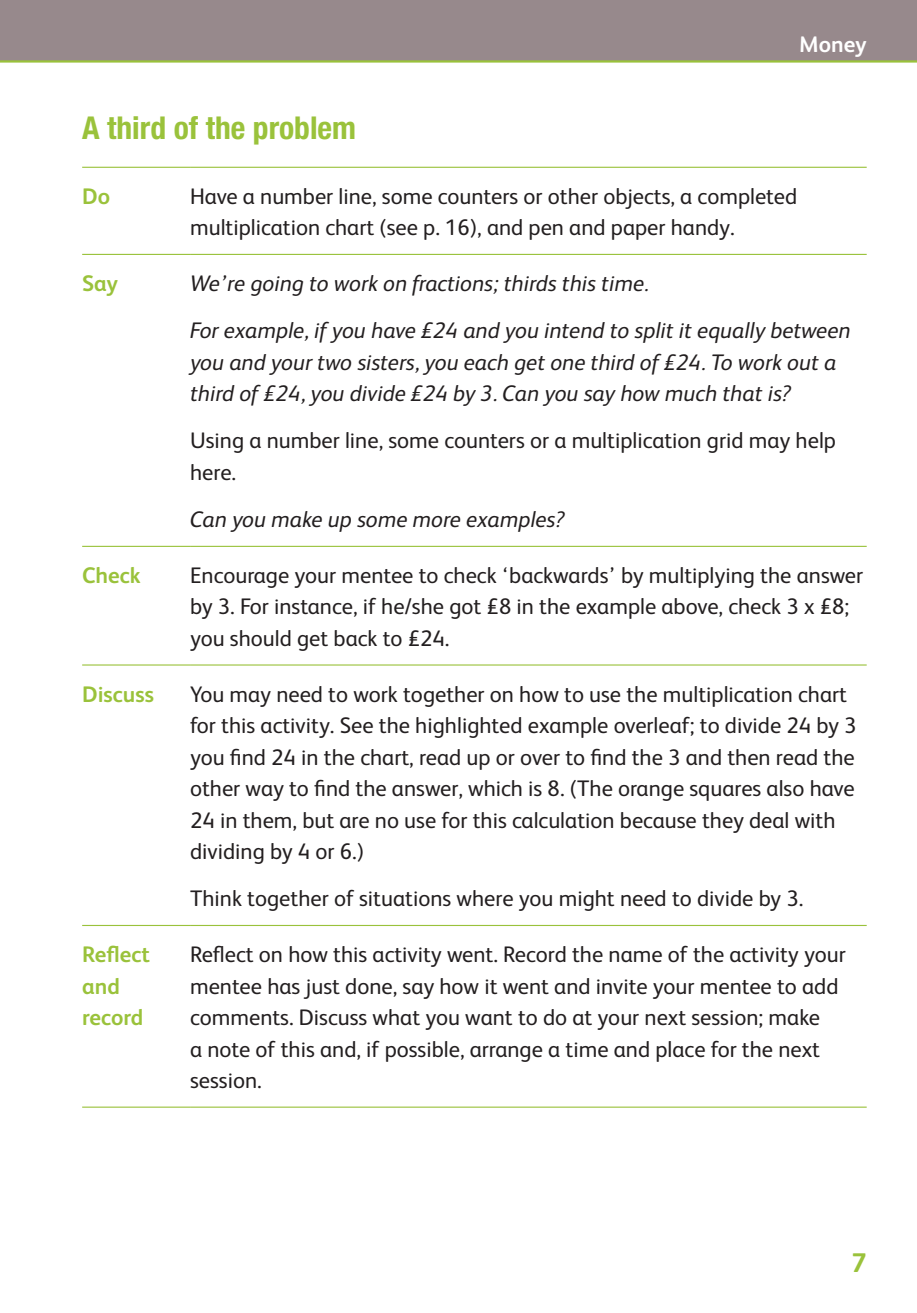
<style>
.page{position:relative;width:917px;height:1313px;background:#fff}
.page>*{position:absolute;margin:0;border:0;box-sizing:border-box;transform-origin:0 0}
.t1{font:700 condensed 31.5px "Helvetica Neue";color:#9ac23b}
.t2{font:700 27px "FS Albert";color:#9ac23b}
.t3{font:22.5px/31.5px "FS Albert";color:#231f20}
.t4{font:italic 22.5px/47.2px "FS Albert";color:#231f20}
.t5{font:700 22.5px/31.5px "FS Albert";color:#9ac23b}
.t6{font:700 22.5px "FS Albert";color:#fff}
</style>
<div class="page">
<div style="left:0;top:0;width:917px;height:63px;background:#97898c"></div>
<hr style="left:82px;top:254px;width:108px;height:1px;background:#9ac23b">
<hr style="left:190px;top:254px;width:677px;height:1px;background:#9ac23b">
<hr style="left:82px;top:546px;width:108px;height:1px;background:#9ac23b">
<hr style="left:190px;top:546px;width:677px;height:1px;background:#9ac23b">
<hr style="left:82px;top:924px;width:108px;height:2px;background:#9ac23b">
<hr style="left:190px;top:924px;width:677px;height:2px;background:#9ac23b">
<hr style="left:82px;top:1106px;width:108px;height:1px;background:#9ac23b">
<hr style="left:190px;top:1106px;width:677px;height:1px;background:#9ac23b">
<hr style="left:82px;top:167px;width:108px;height:1px;background:#9ac23b">
<hr style="left:190px;top:167px;width:677px;height:1px;background:#9ac23b">
<hr style="left:82px;top:664px;width:108px;height:1px;background:#9ac23b">
<hr style="left:190px;top:664px;width:677px;height:1px;background:#9ac23b">
<h1 class="t1" style="left:82px;top:108px;width:275px">A third of the problem</h1>
<p class="t6" style="left:799px;top:29px;width:69px">Money</p>
<p class="t5" style="left:82px;top:179px;width:29px">Do</p>
<p class="t3" style="left:190px;top:179px;width:609px">Have a number line, some counters or other objects, a completed multiplication chart (see p. 16), and pen and paper handy.</p>
<p class="t5" style="left:82px;top:266px;width:37px">Say</p>
<p class="t4" style="left:190px;top:258px;width:662px">We’re going to work on fractions; thirds this time.<br>For example, if you have £24 and you intend to split it equally between</p>
<p class="t4" style="left:190px;top:345px;width:648px;line-height:31.5px">you and your two sisters, you each get one third of £24. To work out a third of £24, you divide £24 by 3. Can you say how much that is?</p>
<p class="t3" style="left:190px;top:424px;width:647px">Using a number line, some counters or a multiplication grid may help here.</p>
<p class="t4" style="left:190px;top:494px;width:376px">Can you make up some more examples?</p>
<p class="t5" style="left:82px;top:558px;width:60px">Check</p>
<p class="t3" style="left:190px;top:558px;width:675px">Encourage your mentee to check ‘backwards’ by multiplying the answer by 3. For instance, if he/she got £8 in the example above, check 3 x £8; you should get back to £24.</p>
<p class="t5" style="left:82px;top:677px;width:73px">Discuss</p>
<p class="t3" style="left:190px;top:677px;width:668px">You may need to work together on how to use the multiplication chart for this activity. See the highlighted example overleaf; to divide 24 by 3 you find 24 in the chart, read up or over to find the 3 and then read the other way to find the answer, which is 8. (The orange squares also have 24 in them, but are no use for this calculation because they deal with dividing by 4 or 6.)</p>
<p class="t3" style="left:190px;top:881px;width:615px">Think together of situations where you might need to divide by 3.</p>
<p class="t5" style="left:82px;top:937px;width:69px">Reflect and record</p>
<p class="t3" style="left:190px;top:937px;width:657px">Reflect on how this activity went. Record the name of the activity your mentee has just done, say how it went and invite your mentee to add comments. Discuss what you want to do at your next session; make<br>a note of this and, if possible, arrange a time and place for the next session.</p>
<p class="t2" style="left:852px;top:1243px;width:17px">7</p>
</div>
